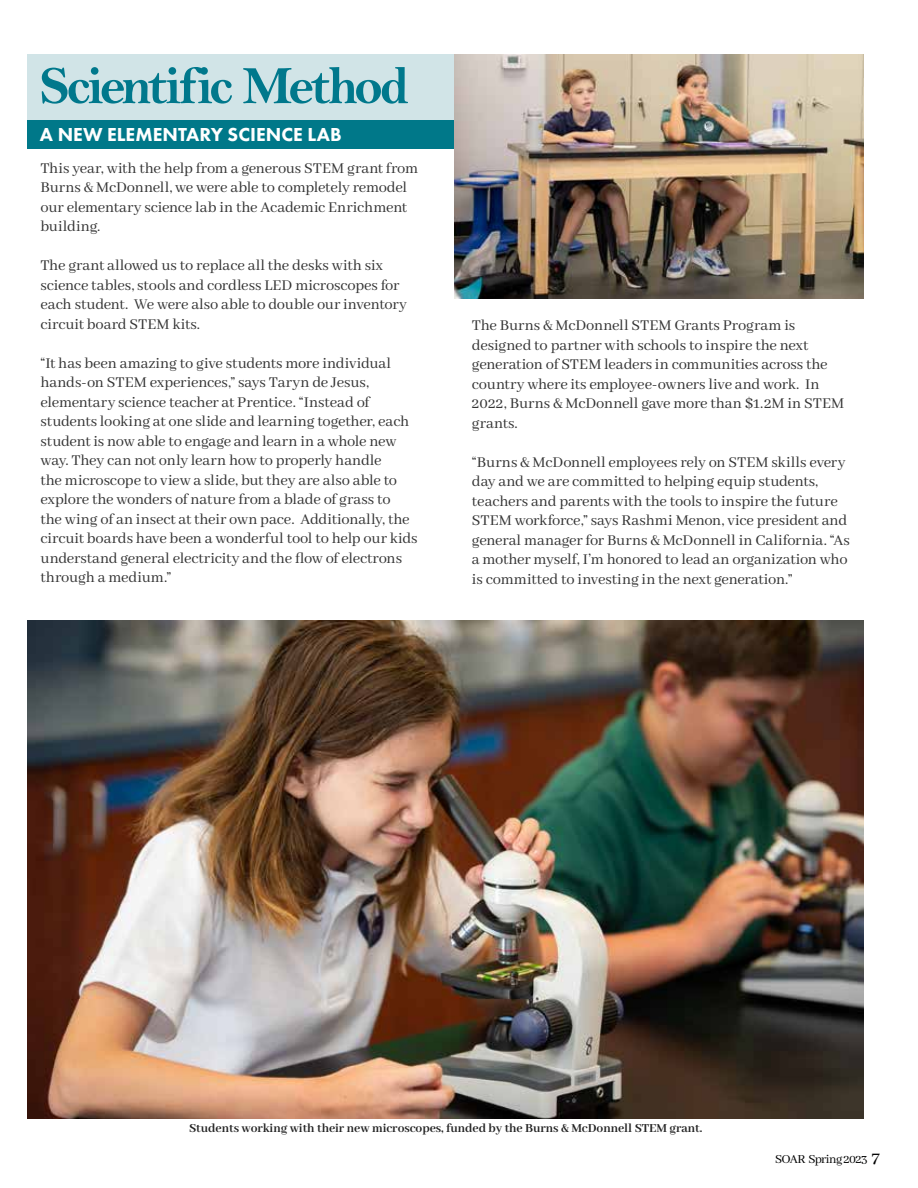
<style>
.page{position:relative;width:918px;height:1188px;background:#fff}
.page>*{position:absolute;margin:0;border:0;box-sizing:border-box;transform-origin:0 0}
.t1{font:54px "Bell MT Bold";letter-spacing:-.07em;color:#00788c}
.t2{font:800 19.5px "Futura PT";color:#fff}
.t3{font:16.5px/19.5px "Abhaya Libre";letter-spacing:-.005em;color:#333}
.t4{font:700 13.5px "Abhaya Libre";letter-spacing:-.005em;color:#222}
.t5{font:13.5px "Abhaya Libre";letter-spacing:-.04em;color:#000101}
.s1{font-size:18px;color:#000}
</style>
<div class="page">
<div style="left:27px;top:54px;width:837px;height:85px;background:#d1e4e7"></div>
<div style="left:27px;top:120px;width:837px;height:29px;background:#007889"></div>
<img style="left:27px;top:621px;width:837px;height:498px">
<img style="left:454px;top:54px;width:410px;height:244px">
<h1 class="t1" style="left:40px;top:54px;width:371px">Scientific Method</h1>
<p class="t2" style="left:40px;top:122px;width:303px">A NEW ELEMENTARY SCIENCE LAB</p>
<p class="t3" style="left:40px;top:159px;width:379px">This year, with the help from a generous STEM grant from Burns &amp; McDonnell, we were able to completely remodel our elementary science lab in the Academic Enrichment building.</p>
<p class="t3" style="left:40px;top:256px;width:368px">The grant allowed us to replace all the desks with six science tables, stools and cordless LED microscopes for each student. We were also able to double our inventory circuit board STEM kits.</p>
<p class="t3" style="left:40px;top:354px;width:379px">“It has been amazing to give students more individual hands-on STEM experiences,” says Taryn de Jesus, elementary science teacher at Prentice. “Instead of students looking at one slide and learning together, each student is now able to engage and learn in a whole new way. They can not only learn how to properly handle<br>the microscope to view a slide, but they are also able to explore the wonders of nature from a blade of grass to<br>the wing of an insect at their own pace. Additionally, the circuit boards have been a wonderful tool to help our kids understand general electricity and the flow of electrons through a medium.”</p>
<p class="t3" style="left:472px;top:316px;width:374px">The Burns &amp; McDonnell STEM Grants Program is designed to partner with schools to inspire the next generation of STEM leaders in communities across the country where its employee-owners live and work. In 2022, Burns &amp; McDonnell gave more than $1.2M in STEM grants.</p>
<p class="t3" style="left:472px;top:453px;width:380px">“Burns &amp; McDonnell employees rely on STEM skills every day and we are committed to helping equip students, teachers and parents with the tools to inspire the future STEM workforce,” says Rashmi Menon, vice president and general manager for Burns &amp; McDonnell in California. “As a mother myself, I’m honored to lead an organization who is committed to investing in the next generation.”</p>
<p class="t4" style="left:189px;top:1121px;width:515px">Students working with their new microscopes, funded by the Burns &amp; McDonnell STEM grant.</p>
<p class="t5" style="left:775px;top:1151px;width:106px">SOAR Spring 2023 <span class="s1">7</span></p>
</div>
